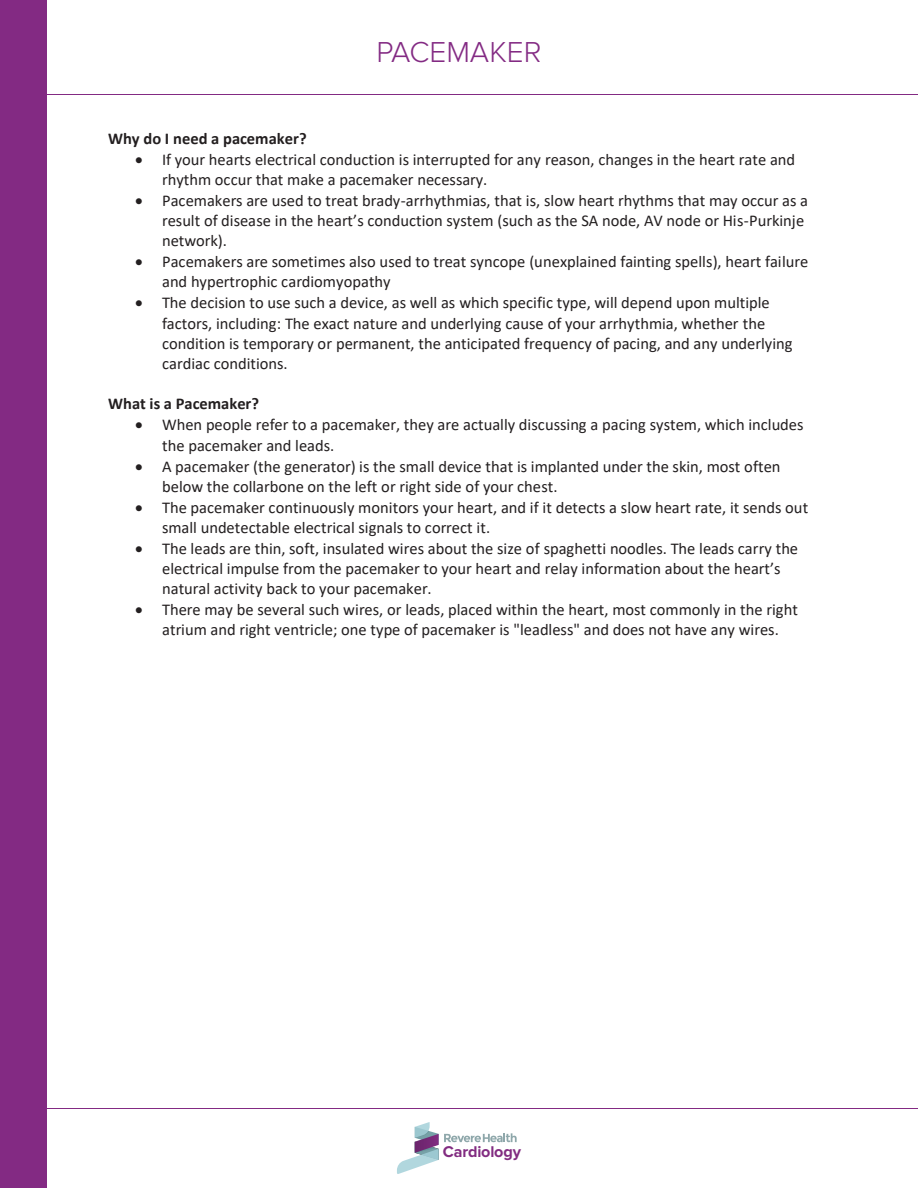
<style>
.page{position:relative;width:918px;height:1188px;background:#fff}
.page>*{position:absolute;margin:0;border:0;box-sizing:border-box;transform-origin:0 0}
.t1{font:300 29.85px "Proxima Nova";color:#832a83}
.t2{font:16.5px/20.2px "Calibri";color:#231f20}
.t3{font:700 16.5px "Calibri";letter-spacing:.005em;color:#231f20}
.t4{font:700 16.2px "Proxima Nova";letter-spacing:-.01em;color:#822c81}
</style>
<div class="page">
<div style="left:0;top:0;width:46px;height:1188px;background:#832a83"></div>
<hr style="left:21px;top:94px;width:897px;height:1px;background:#832a83">
<hr style="left:21px;top:1108px;width:897px;height:1px;background:#832a83">
<svg style="left:397px;top:1122px;width:120px;height:52px"></svg>
<h1 class="t1" style="left:376px;top:35px;width:167px">PACEMAKER</h1>
<p class="t3" style="left:108px;top:127px;width:200px">Why do I need a pacemaker?</p>
<p class="t2" style="left:162px;top:149px;width:635px;text-indent:-27px">• If your hearts electrical conduction is interrupted for any reason, changes in the heart rate and rhythm occur that make a pacemaker necessary.</p>
<p class="t2" style="left:162px;top:190px;width:648px;text-indent:-27px">• Pacemakers are used to treat brady-arrhythmias, that is, slow heart rhythms that may occur as a result of disease in the heart’s conduction system (such as the SA node, AV node or His-Purkinje network).</p>
<p class="t2" style="left:162px;top:252px;width:648px;text-indent:-27px">• Pacemakers are sometimes also used to treat syncope (unexplained fainting spells), heart failure and hypertrophic cardiomyopathy</p>
<p class="t2" style="left:162px;top:292px;width:632px;text-indent:-27px">• The decision to use such a device, as well as which specific type, will depend upon multiple factors, including: The exact nature and underlying cause of your arrhythmia, whether the condition is temporary or permanent, the anticipated frequency of pacing, and any underlying cardiac conditions.</p>
<p class="t3" style="left:108px;top:392px;width:153px">What is a Pacemaker?</p>
<p class="t2" style="left:162px;top:414px;width:643px;text-indent:-27px">• When people refer to a pacemaker, they are actually discussing a pacing system, which includes the pacemaker and leads.</p>
<p class="t2" style="left:162px;top:456px;width:620px;text-indent:-27px">• A pacemaker (the generator) is the small device that is implanted under the skin, most often below the collarbone on the left or right side of your chest.</p>
<p class="t2" style="left:162px;top:497px;width:648px;text-indent:-27px">• The pacemaker continuously monitors your heart, and if it detects a slow heart rate, it sends out small undetectable electrical signals to correct it.</p>
<p class="t2" style="left:162px;top:538px;width:638px;text-indent:-27px">• The leads are thin, soft, insulated wires about the size of spaghetti noodles. The leads carry the electrical impulse from the pacemaker to your heart and relay information about the heart’s natural activity back to your pacemaker.</p>
<p class="t2" style="left:135px;top:599px;width:664px;text-align:center">• There may be several such wires, or leads, placed within the heart, most commonly in the right atrium and right ventricle; one type of pacemaker is "leadless" and does not have any wires.</p>
<p class="t4" style="left:443px;top:1142px;width:80px">Cardiology</p>
</div>
